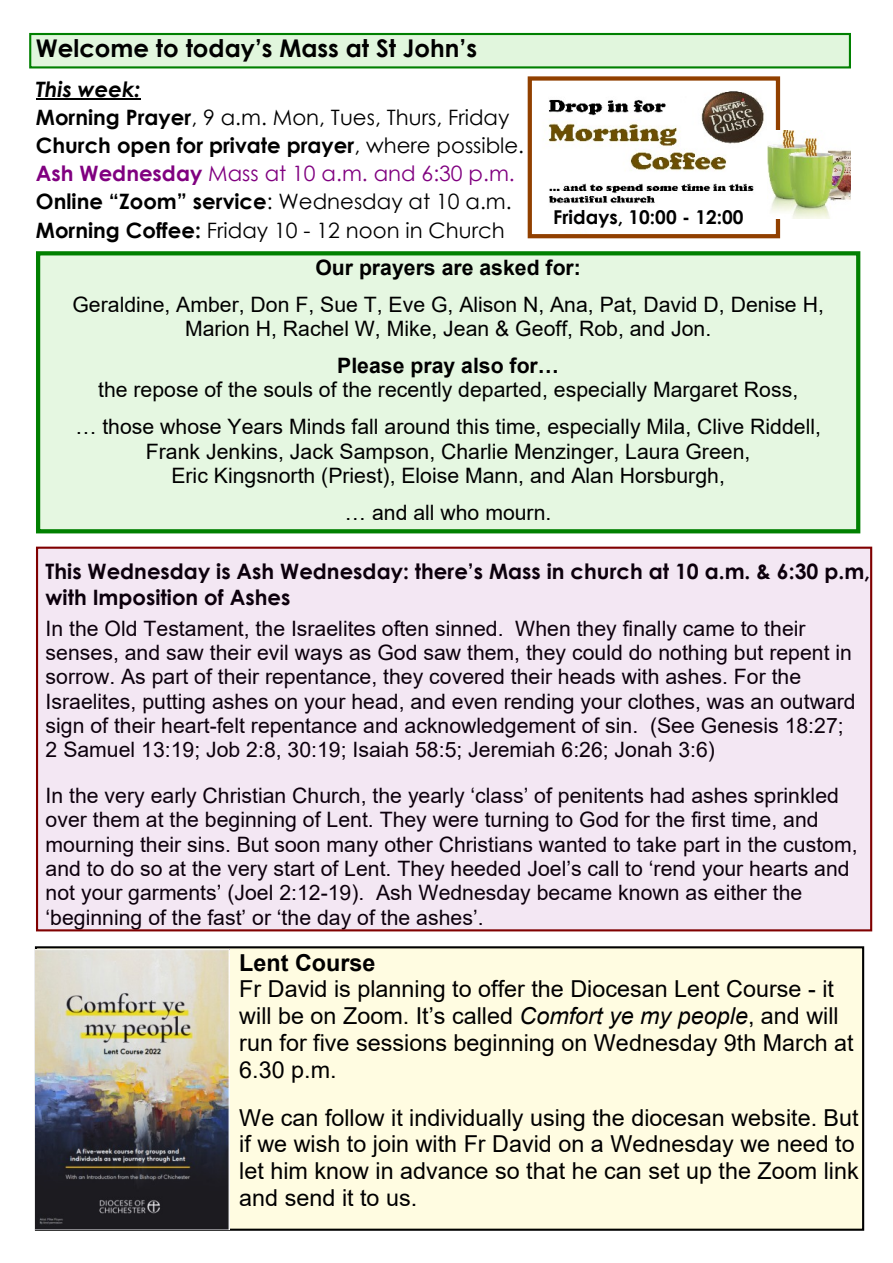
<style>
.page{position:relative;width:893px;height:1263px;background:#fff}
.page>*{position:absolute;margin:0;border:0;box-sizing:border-box;transform-origin:0 0}
.t1{font:700 24.45px "Century Gothic";color:#000}
.t2{font:23.4px/26.7px "Arial";color:#000}
.t3{font:700 23.4px "Arial";color:#000}
.t4{font:21.15px/24.3px "Arial";color:#000;text-align:center}
.t5{font:21.15px/28px "Century Gothic";color:#000}
.t6{font:700 21.15px/26px "Century Gothic";color:#000}
.t7{font:700 21.15px "Arial";color:#000}
.t8{font:700 19.05px "Century Gothic";color:#000}
.s1{font-weight:700;font-style:italic}
.s2{font-weight:700}
.s3{font-weight:700;color:#800080}
.s4{color:#800080}
.s5{font-style:italic}
</style>
<div class="page">
<div style="left:29px;top:33px;width:822px;height:35px;background:#e1f6dd;border:2px solid #008000"></div>
<hr style="left:36px;top:98px;width:104px;height:2px;background:#000">
<div style="left:38px;top:253px;width:820px;height:278px;background:#e5f7e1"></div>
<div style="left:36px;top:251px;width:824px;height:282px;border:4px solid #008000"></div>
<div style="left:36px;top:947px;width:827px;height:283px;background:#fffce1"></div>
<div style="left:35px;top:946px;width:829px;height:285px;border:2px solid #000"></div>
<img style="left:36px;top:949px;width:194px;height:281px">
<img style="left:548px;top:91px;width:216px;height:113px">
<div style="left:528px;top:76px;width:252px;height:162px;border:4px solid #914000"></div>
<img style="left:767px;top:130px;width:84px;height:89px">
<div style="left:36px;top:547px;width:836px;height:384px;background:#f3e7f3;border:2px solid #800000"></div>
<p class="t1" style="left:36px;top:39px;width:443px">Welcome to today’s Mass at St John’s</p>
<p class="t5" style="left:36px;top:77px;width:490px"><span class="s1">This week:<br></span><span class="s2">Morning Prayer</span>, 9 a.m. Mon, Tues, Thurs, Friday <span class="s2">Church open for private prayer</span>, where possible.<br><span class="s3">Ash Wednesday</span> <span class="s4">Mass at 10 a.m. and 6:30 p.m.<br></span><span class="s2">Online “Zoom” service</span>: Wednesday at 10 a.m.<br><span class="s2">Morning Coffee:</span> Friday 10 - 12 noon in Church</p>
<p class="t7" style="left:315px;top:259px;width:267px">Our prayers are asked for:</p>
<p class="t4" style="left:72px;top:294px;width:753px">Geraldine, Amber, Don F, Sue T, Eve G, Alison N, Ana, Pat, David D, Denise H,<br>Marion H, Rachel W, Mike, Jean &amp; Geoff, Rob, and Jon.</p>
<p class="t7" style="left:337px;top:358px;width:223px">Please pray also for…</p>
<p class="t4" style="left:75px;top:373px;width:747px;line-height:37px">the repose of the souls of the recently departed, especially Margaret Ross,<br>… those whose Years Minds fall around this time, especially Mila, Clive Riddell,</p>
<p class="t4" style="left:146px;top:441px;width:606px">Frank Jenkins, Jack Sampson, Charlie Menzinger, Laura Green,<br>Eric Kingsnorth (Priest), Eloise Mann, and Alan Horsburgh,</p>
<p class="t4" style="left:345px;top:502px;width:208px">… and all who mourn.</p>
<p class="t8" style="left:553px;top:210px;width:192px">Fridays, 10:00 - 12:00</p>
<p class="t6" style="left:46px;top:560px;width:826px">This Wednesday is Ash Wednesday: there’s Mass in church at 10 a.m. &amp; 6:30 p.m, with Imposition of Ashes</p>
<p class="t4" style="left:46px;top:618px;width:812px;text-align:left">In the Old Testament, the Israelites often sinned. When they finally came to their senses, and saw their evil ways as God saw them, they could do nothing but repent in sorrow. As part of their repentance, they covered their heads with ashes. For the Israelites, putting ashes on your head, and even rending your clothes, was an outward sign of their heart-felt repentance and acknowledgement of sin. (See Genesis 18:27; 2 Samuel 13:19; Job 2:8, 30:19; Isaiah 58:5; Jeremiah 6:26; Jonah 3:6)</p>
<p class="t4" style="left:46px;top:785px;width:813px;text-align:left">In the very early Christian Church, the yearly ‘class’ of penitents had ashes sprinkled over them at the beginning of Lent. They were turning to God for the first time, and mourning their sins. But soon many other Christians wanted to take part in the custom, and to do so at the very start of Lent. They heeded Joel’s call to ‘rend your hearts and not your garments’ (Joel 2:12-19). Ash Wednesday became known as either the ‘beginning of the fast’ or ‘the day of the ashes’.</p>
<p class="t3" style="left:239px;top:954px;width:138px">Lent Course</p>
<p class="t2" style="left:239px;top:978px;width:616px">Fr David is planning to offer the Diocesan Lent Course - it will be on Zoom. It’s called <span class="s5">Comfort ye my people</span>, and will run for five sessions beginning on Wednesday 9th March at 6.30 p.m.</p>
<p class="t2" style="left:239px;top:1106px;width:621px">We can follow it individually using the diocesan website. But if we wish to join with Fr David on a Wednesday we need to let him know in advance so that he can set up the Zoom link and send it to us.</p>
</div>
